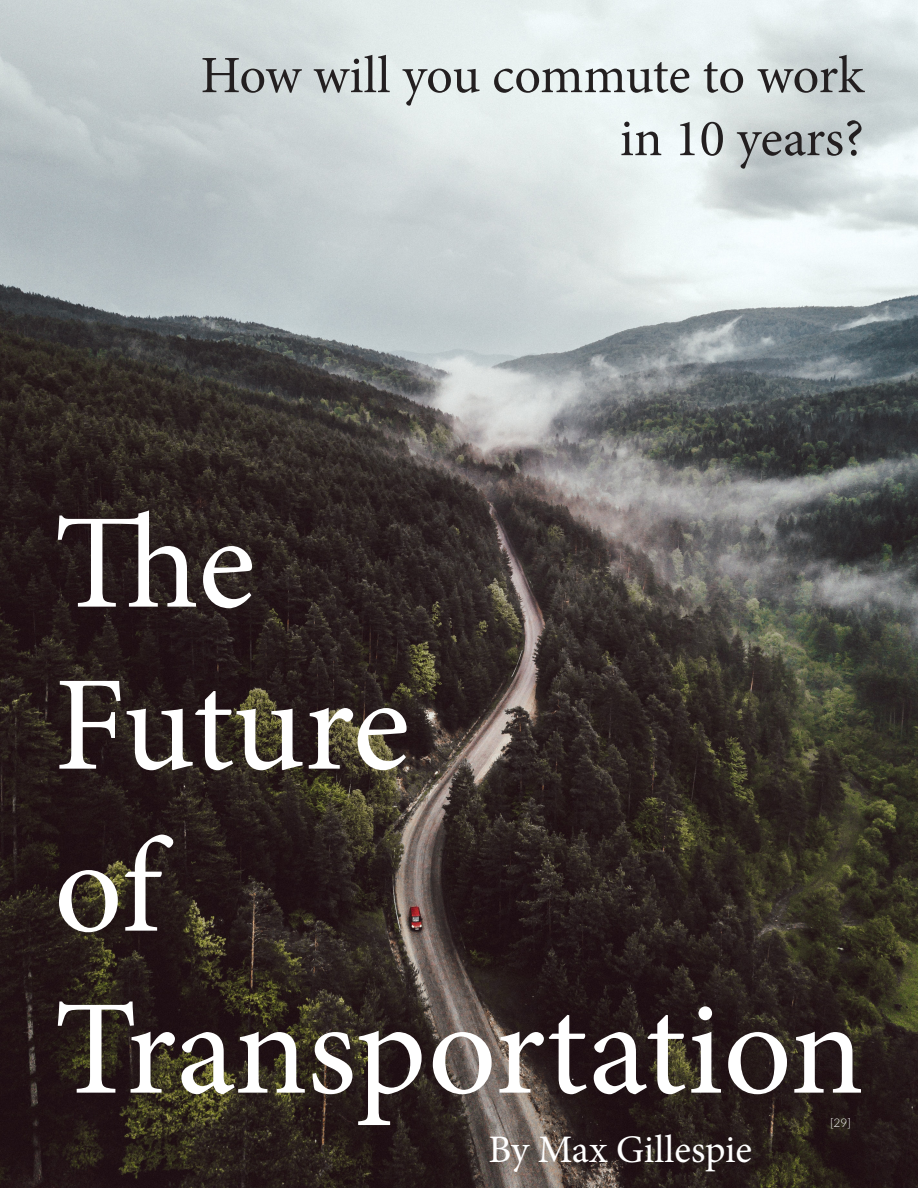
<style>
.page{position:relative;width:918px;height:1188px;background:#fff}
.page>*{position:absolute;margin:0;border:0;box-sizing:border-box;transform-origin:0 0}
.t1{font:300 139.5px "Lato";color:#fff}
.t2{font:135px "Minion Pro";letter-spacing:-.01em;color:#fff}
.t3{font:52.5px "Minion Pro";letter-spacing:-.005em;color:#231f20}
.t4{font:39px "Minion Pro";color:#fff}
.t5{font:300 12px "Lato";color:#fff}
</style>
<div class="page">
<img style="left:0;top:0;width:918px;height:1188px">
<p class="t3" style="left:201px;top:40px;width:665px">How will you commute to work</p>
<p class="t3" style="left:620px;top:103px;width:246px">in 10 years?</p>
<p class="t2" style="left:54px;top:473px;width:203px">The</p>
<p class="t1" style="left:18px;top:474px;width:230px">The</p>
<p class="t2" style="left:54px;top:635px;width:357px">Future</p>
<p class="t1" style="left:18px;top:641px;width:394px">Future</p>
<p class="t2" style="left:54px;top:797px;width:109px">of</p>
<p class="t1" style="left:18px;top:808px;width:159px">Of</p>
<p class="t2" style="left:54px;top:959px;width:812px">Transportation</p>
<p class="t1" style="left:18px;top:976px;width:871px">Transportation</p>
<p class="t5" style="left:830px;top:1114px;width:23px">[29]</p>
<p class="t4" style="left:488px;top:1124px;width:265px">By Max Gillespie</p>
</div>
